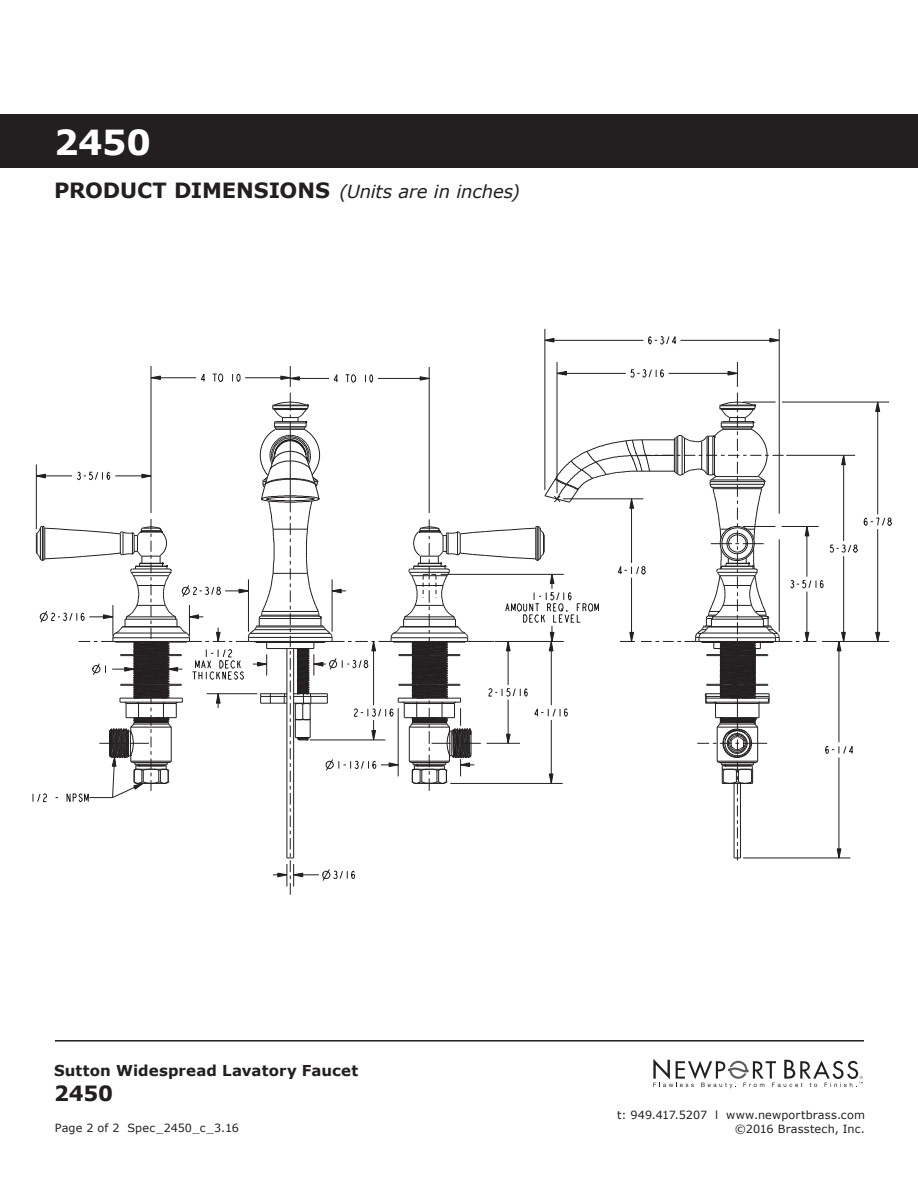
<style>
.page{position:relative;width:918px;height:1188px;background:#fff}
.page>*{position:absolute;margin:0;border:0;box-sizing:border-box;transform-origin:0 0}
.t1{font:700 34.5px "Verdana";color:#fff}
.t2{font:700 23.85px "Verdana";color:#231f20}
.t3{font:700 21.45px "Verdana";color:#231f20}
.t4{font:700 21px "Verdana";color:#231f20}
.t5{font:italic 18px "Verdana";letter-spacing:-.01em;color:#231f20}
.t6{font:700 15px "Verdana";letter-spacing:.005em;color:#231f20}
.t7{font:11.4px "Verdana";letter-spacing:.015em;color:#231f20}
.t8{font:11.25px/13.5px "Verdana";letter-spacing:.015em;color:#231f20;text-align:right}
.s1{font-weight:700;font-style:normal;font-size:21px}
</style>
<div class="page">
<svg style="left:653px;top:1059px;width:210px;height:29px"></svg>
<hr style="left:55px;top:1040px;width:809px;height:2px;background:#231f20">
<div style="left:0;top:114px;width:918px;height:54px;background:#231f20"></div>
<svg style="left:213px;top:373px;width:11px;height:9px"></svg>
<svg style="left:232px;top:373px;width:9px;height:9px"></svg>
<svg style="left:200px;top:373px;width:5px;height:9px"></svg>
<svg style="left:150px;top:375px;width:11px;height:5px"></svg>
<svg style="left:346px;top:374px;width:11px;height:9px"></svg>
<svg style="left:365px;top:374px;width:8px;height:9px"></svg>
<svg style="left:333px;top:374px;width:5px;height:9px"></svg>
<svg style="left:420px;top:376px;width:9px;height:5px"></svg>
<svg style="left:630px;top:369px;width:34px;height:9px"></svg>
<svg style="left:556px;top:371px;width:11px;height:5px"></svg>
<svg style="left:648px;top:336px;width:28px;height:9px"></svg>
<svg style="left:769px;top:338px;width:10px;height:5px"></svg>
<svg style="left:544px;top:338px;width:10px;height:5px"></svg>
<hr style="left:151px;top:366px;width:1px;height:147px;background:#231f20">
<svg style="left:280px;top:366px;width:20px;height:21px"></svg>
<hr style="left:429px;top:367px;width:1px;height:146px;background:#231f20">
<hr style="left:378px;top:378px;width:51px;height:1px;background:#231f20">
<hr style="left:290px;top:378px;width:39px;height:1px;background:#231f20">
<hr style="left:245px;top:378px;width:45px;height:1px;background:#231f20">
<hr style="left:151px;top:378px;width:45px;height:1px;background:#231f20">
<hr style="left:545px;top:329px;width:1px;height:161px;background:#231f20">
<hr style="left:557px;top:362px;width:1px;height:131px;background:#231f20">
<svg style="left:727px;top:362px;width:11px;height:25px"></svg>
<hr style="left:779px;top:329px;width:1px;height:185px;background:#231f20">
<hr style="left:669px;top:373px;width:68px;height:1px;background:#231f20">
<hr style="left:557px;top:373px;width:69px;height:1px;background:#231f20">
<hr style="left:680px;top:340px;width:99px;height:1px;background:#231f20">
<hr style="left:545px;top:340px;width:98px;height:1px;background:#231f20">
<svg style="left:33px;top:393px;width:859px;height:502px"></svg>
<h1 class="t1" style="left:54px;top:121px;width:98px">2450</h1>
<h3 class="t5" style="left:54px;top:180px;width:467px"><span class="s1">Product dim ensions</span> (Units are in inches)</h3>
<h3 class="t6" style="left:54px;top:1061px;width:306px">Sutton Widespread Lavatory Faucet</h3>
<h3 class="t3" style="left:49px;top:1063px;width:62px">2450</h3>
<h3 class="t4" style="left:54px;top:1080px;width:61px">2450</h3>
<h2 class="t2" style="left:34px;top:1115px;width:69px">2450</h2>
<p class="t8" style="left:55px;top:1121px;width:186px">Page 2 of 2 Spec_2450_c_3.16</p>
<p class="t7" style="left:743px;top:1107px;width:134px">©2015 Brasstech, Inc.</p>
<p class="t8" style="left:617px;top:1108px;width:249px">t: 949.417.5207 l www.newportbrass.com ©2016 Brasstech, Inc.</p>
</div>
